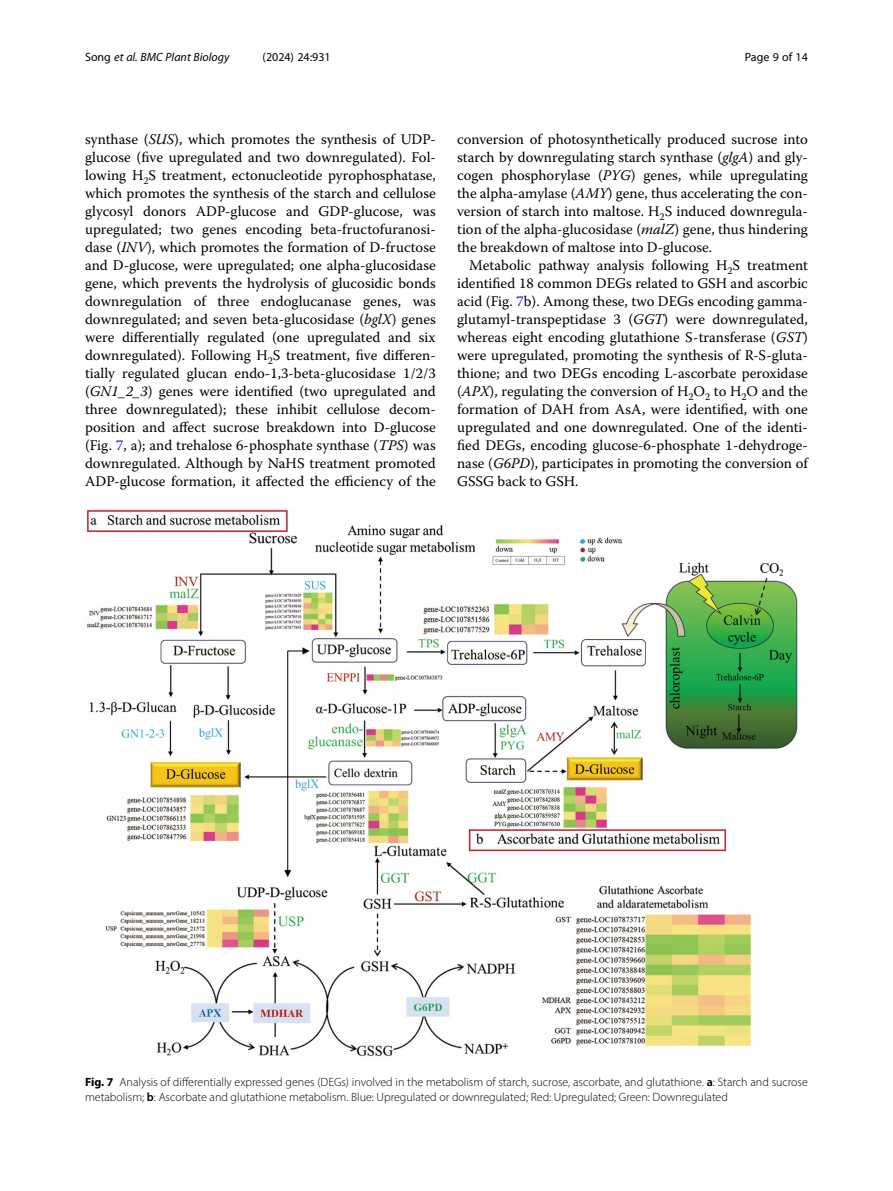
<style>
.page{position:relative;width:893px;height:1191px;background:#fff}
.page>*{position:absolute;margin:0;border:0;box-sizing:border-box;transform-origin:0 0}
.Body_Text{font:14.7px/18px "Warnock Pro";color:#000;text-align:justify}
.Body_Text_Indent{font:14.7px/18px "Warnock Pro";color:#000;text-align:justify}
.Figure_Caption{font:300 12px/15px "Myriad Pro";color:#000}
.t1{font:italic 12px "Myriad Pro";color:#000}
.t2{font:12px "Myriad Pro";color:#000}
.s1{font-style:normal}
.s2{font-style:italic}
.s3{color:#00f}
.s4{font-weight:700}
.s5{font-weight:600}
</style>
<div class="page">
<img style="left:85px;top:508px;width:713px;height:548px">
<p class="t1" style="left:85px;top:50px;width:146px"><span class="s1">Song</span> et al. BMC Plant Biology</p>
<p class="t2" style="left:263px;top:50px;width:70px">(2024) 24:931</p>
<p class="t2" style="left:745px;top:50px;width:65px">Page 9 of 14</p>
<p class="Body_Text" style="left:85px;top:130px;width:352px">synthase (<span class="s2">SUS</span>), which promotes the synthesis of UDP&shy;glucose (five upregulated and two downregulated). Fol&shy;lowing H<sub>2</sub>S treatment, ectonucleotide pyrophosphatase, which promotes the synthesis of the starch and cellulose glycosyl donors ADP-glucose and GDP-glucose, was upregulated; two genes encoding beta-fructofuranosi&shy;dase (<span class="s2">INV</span>), which promotes the formation of D-fructose and D-glucose, were upregulated; one alpha-glucosidase gene, which prevents the hydrolysis of glucosidic bonds downregulation of three endoglucanase genes, was downregulated; and seven beta-glucosidase (<span class="s2">bglX</span>) genes were differentially regulated (one upregulated and six downregulated). Following H<sub>2</sub>S treatment, five differen&shy;tially regulated glucan endo-1,3-beta-glucosidase 1/2/3 (<span class="s2">GN1_2_3</span>) genes were identified (two upregulated and three downregulated); these inhibit cellulose decom&shy;position and affect sucrose breakdown into D-glucose (Fig. <span class="s3">7</span>, a); and trehalose 6-phosphate synthase (<span class="s2">TPS</span>) was downregulated. Although by NaHS treatment promoted ADP-glucose formation, it affected the efficiency of the</p>
<p class="Body_Text" style="left:457px;top:130px;width:352px">conversion of photosynthetically produced sucrose into starch by downregulating starch synthase (<span class="s2">glgA</span>) and gly&shy;cogen phosphorylase (<span class="s2">PYG</span>) genes, while upregulating the alpha-amylase (<span class="s2">AMY</span>) gene, thus accelerating the con&shy;version of starch into maltose. H<sub>2</sub>S induced downregula&shy;tion of the alpha-glucosidase (<span class="s2">malZ</span>) gene, thus hindering the breakdown of maltose into D-glucose.</p>
<p class="Body_Text_Indent" style="left:457px;top:256px;width:352px;text-indent:12px">Metabolic pathway analysis following H<sub>2</sub>S treatment identified 18 common DEGs related to GSH and ascorbic acid (Fig. <span class="s3">7</span>b). Among these, two DEGs encoding gamma&shy;glutamyl-transpeptidase 3 (<span class="s2">GGT</span>) were downregulated, whereas eight encoding glutathione S-transferase (<span class="s2">GST</span>) were upregulated, promoting the synthesis of R-S-gluta&shy;thione; and two DEGs encoding L-ascorbate peroxidase (<span class="s2">APX</span>), regulating the conversion of H<sub>2</sub>O<sub>2</sub> to H<sub>2</sub>O and the formation of DAH from AsA, were identified, with one upregulated and one downregulated. One of the identi&shy;fied DEGs, encoding glucose-6-phosphate 1-dehydroge&shy;nase (<span class="s2">G6PD</span>), participates in promoting the conversion of GSSG back to GSH.</p>
<p class="Figure_Caption" style="left:85px;top:1074px;width:724px"><span class="s4">Fig. 7</span> Analysis of differentially expressed genes (DEGs) involved in the metabolism of starch, sucrose, ascorbate, and glutathione. <span class="s5">a</span>: Starch and sucrose metabolism; <span class="s5">b</span>: Ascorbate and glutathione metabolism. Blue: Upregulated or downregulated; Red: Upregulated; Green: Downregulated</p>
</div>
